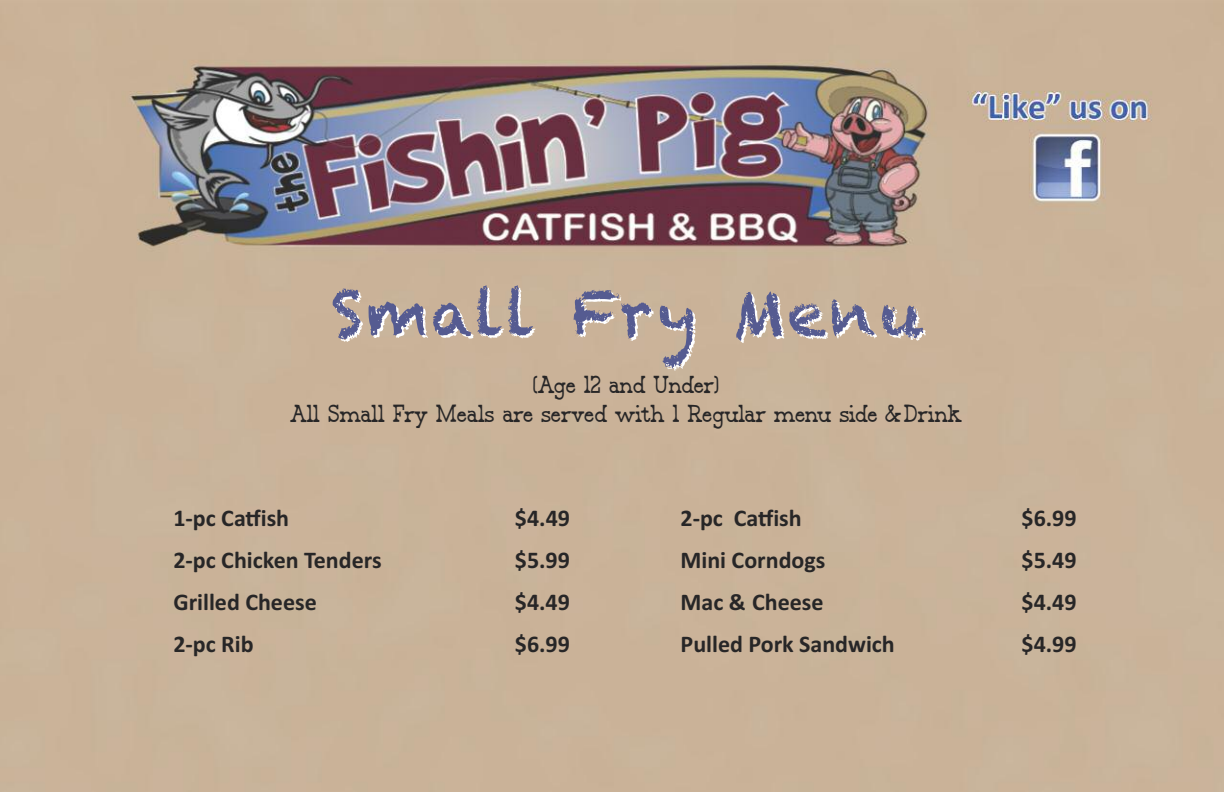
<style>
.page{position:relative;width:1224px;height:792px;background:#fff}
.page>*{position:absolute;margin:0;border:0;box-sizing:border-box;transform-origin:0 0}
.t1{font:62px "Chalkduster";letter-spacing:.05em;color:#555b91}
.t2{font:700 24px "Calibri";color:#272627}
.t3{font:24px/28.8px "Cowboy Stories";color:#272627;text-align:center;scale:1.1 1}
</style>
<div class="page">
<img style="left:0;top:0;width:1224px;height:792px">
<h1 class="t1" style="left:331px;top:277px;width:593px">Small Fry Menu</h1>
<p class="t3" style="left:290px;top:371px;width:612px">(Age 12 and Under)<br>All Small Fry Meals are served with 1 Regular menu side &amp;Drink</p>
<p class="t2" style="left:173px;top:504px;width:117px">1-pc Catfish</p>
<p class="t2" style="left:515px;top:504px;width:57px">$4.49</p>
<p class="t2" style="left:173px;top:546px;width:210px">2-pc Chicken Tenders</p>
<p class="t2" style="left:515px;top:546px;width:57px">$5.99</p>
<p class="t2" style="left:173px;top:588px;width:145px">Grilled Cheese</p>
<p class="t2" style="left:515px;top:588px;width:57px">$4.49</p>
<p class="t2" style="left:173px;top:630px;width:82px">2-pc Rib</p>
<p class="t2" style="left:515px;top:630px;width:57px">$6.99</p>
<p class="t2" style="left:681px;top:504px;width:123px">2-pc Catfish</p>
<p class="t2" style="left:1022px;top:504px;width:57px">$6.99</p>
<p class="t2" style="left:681px;top:546px;width:146px">Mini Corndogs</p>
<p class="t2" style="left:1022px;top:546px;width:57px">$5.49</p>
<p class="t2" style="left:681px;top:588px;width:145px">Mac &amp; Cheese</p>
<p class="t2" style="left:1022px;top:588px;width:57px">$4.49</p>
<p class="t2" style="left:681px;top:630px;width:216px">Pulled Pork Sandwich</p>
<p class="t2" style="left:1022px;top:630px;width:57px">$4.99</p>
</div>
